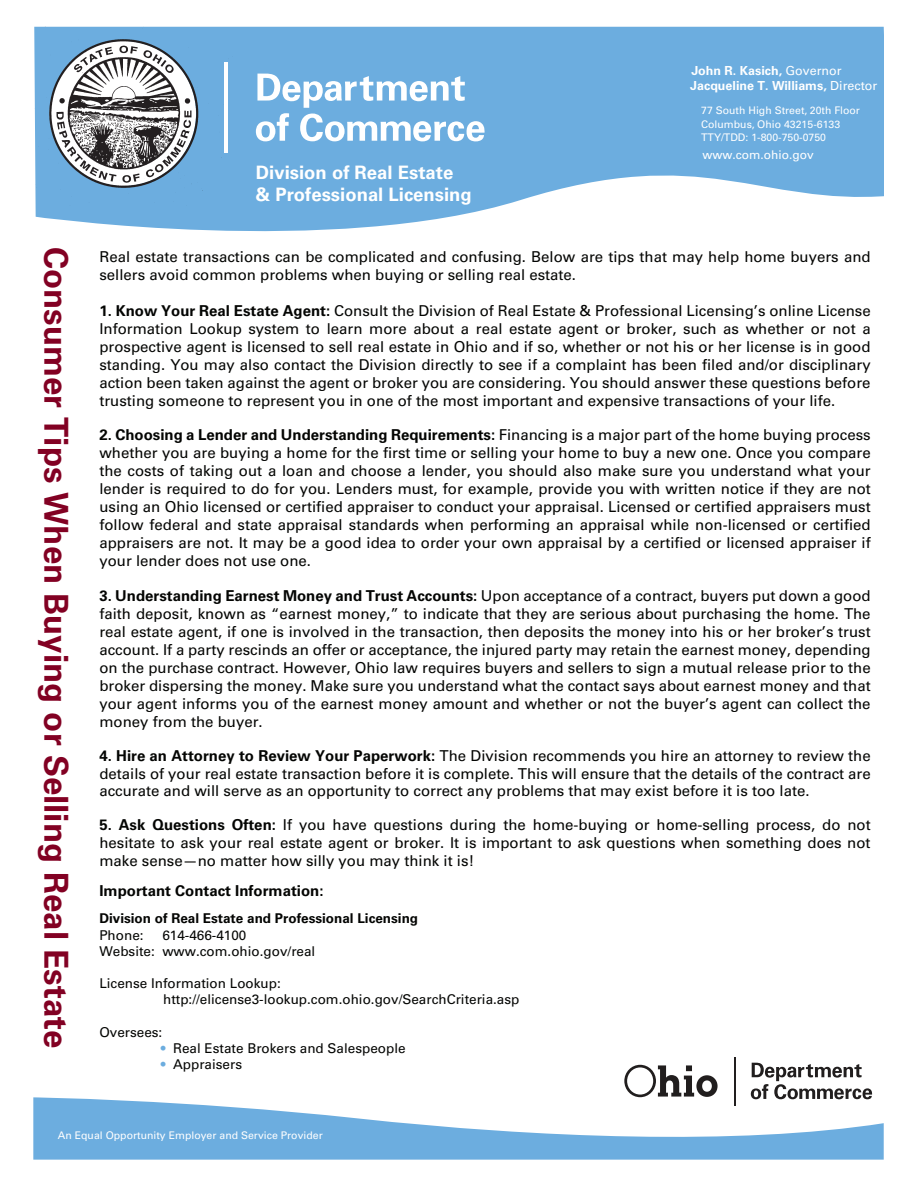
<style>
.page{position:relative;width:918px;height:1188px;background:#fff}
.page>*{position:absolute;margin:0;border:0;box-sizing:border-box;transform-origin:0 0}
.t1{font:700 33px "Univers";color:#820123}
.t2{font:700 18.45px/22.2px "Univers";color:#fff}
.t3{font:15px/18px "Univers";color:#040503;text-align:justify}
.t4{font:700 15px "Univers";color:#040503}
.t5{font:13.5px/16.2px "Univers";color:#040503;text-align:center}
.t6{font:700 13.5px "Univers";color:#040503}
.t7{font:700 12.45px/14.4px "Univers";color:#fff}
.t8{font:12px "Univers";color:#fff}
.t9{font:10.5px/13.8px "Univers";color:#fff}
.s1{font-weight:400}
.s2{font-weight:700}
.s3{color:#6caddf}
</style>
<div class="page">
<svg style="left:35px;top:27px;width:849px;height:205px;fill:#6caddf"></svg>
<svg style="left:256px;top:74px;width:229px;height:67px"></svg>
<img style="left:34px;top:27px;width:198px;height:181px">
<svg style="left:33px;top:1097px;width:851px;height:63px;fill:#6caddf"></svg>
<svg style="left:624px;top:1065px;width:94px;height:32px"></svg>
<hr style="left:734px;top:1057px;width:2px;height:48px;background:#211e1e">
<svg style="left:751px;top:1063px;width:121px;height:36px"></svg>
<p class="t7" style="left:690px;top:64px;width:189px">John R. Kasich, <span class="s1">Governor<br></span>Jacqueline T. Williams, <span class="s1">Director</span></p>
<h1 class="t1" style="left:75px;top:247px;width:803px;rotate:90deg">Consumer Tips When Buying or Selling Real Estate</h1>
<p class="t2" style="left:256px;top:161px;width:217px">Division of Real Estate &amp; Professional Licensing</p>
<p class="t9" style="left:701px;top:104px;width:160px">77 South High Street, 20th Floor<br>Columbus, Ohio 43215-6133</p>
<p class="t9" style="left:701px;top:130px;width:126px">TTY/TDD: 1-800-750-0750</p>
<p class="t8" style="left:703px;top:148px;width:113px">www.com.ohio.gov</p>
<p class="t3" style="left:99px;top:248px;width:773px">Real estate transactions can be complicated and confusing. Below are tips that may help home buyers and sellers avoid common problems when buying or selling real estate.</p>
<p class="t3" style="left:99px;top:302px;width:773px"><span class="s2">1. Know Your Real Estate Agent:</span> Consult the Division of Real Estate &amp; Professional Licensing’s online License Information Lookup system to learn more about a real estate agent or broker, such as whether or not a prospective agent is licensed to sell real estate in Ohio and if so, whether or not his or her license is in good standing. You may also contact the Division directly to see if a complaint has been filed and/or disciplinary action been taken against the agent or broker you are considering. You should answer these questions before trusting someone to represent you in one of the most important and expensive transactions of your life.</p>
<p class="t3" style="left:99px;top:426px;width:773px"><span class="s2">2. Choosing a Lender and Understanding Requirements:</span> Financing is a major part of the home buying process whether you are buying a home for the first time or selling your home to buy a new one. Once you compare the costs of taking out a loan and choose a lender, you should also make sure you understand what your lender is required to do for you. Lenders must, for example, provide you with written notice if they are not using an Ohio licensed or certified appraiser to conduct your appraisal. Licensed or certified appraisers must follow federal and state appraisal standards when performing an appraisal while non-licensed or certified appraisers are not. It may be a good idea to order your own appraisal by a certified or licensed appraiser if your lender does not use one.</p>
<p class="t3" style="left:99px;top:587px;width:773px"><span class="s2">3. Understanding Earnest Money and Trust Accounts:</span> Upon acceptance of a contract, buyers put down a good faith deposit, known as “earnest money,” to indicate that they are serious about purchasing the home. The real estate agent, if one is involved in the transaction, then deposits the money into his or her broker’s trust account. If a party rescinds an offer or acceptance, the injured party may retain the earnest money, depending on the purchase contract. However, Ohio law requires buyers and sellers to sign a mutual release prior to the broker dispersing the money. Make sure you understand what the contact says about earnest money and that your agent informs you of the earnest money amount and whether or not the buyer’s agent can collect the money from the buyer.</p>
<p class="t3" style="left:99px;top:747px;width:773px"><span class="s2">4. Hire an Attorney to Review Your Paperwork:</span> The Division recommends you hire an attorney to review the details of your real estate transaction before it is complete. This will ensure that the details of the contract are</p>
<p class="t3" style="left:99px;top:782px;width:712px">accurate and will serve as an opportunity to correct any problems that may exist before it is too late.</p>
<p class="t3" style="left:99px;top:816px;width:773px"><span class="s2">5. Ask Questions Often:</span> If you have questions during the home-buying or home-selling process, do not hesitate to ask your real estate agent or broker. It is important to ask questions when something does not make sense—no matter how silly you may think it is!</p>
<p class="t4" style="left:99px;top:882px;width:226px">Important Contact Information:</p>
<p class="t6" style="left:99px;top:911px;width:320px">Division of Real Estate and Professional Licensing</p>
<p class="t5" style="left:99px;top:927px;width:46px">Phone:</p>
<p class="t5" style="left:99px;top:927px;width:218px">614-466-4100<br>Website: www.com.ohio.gov/real</p>
<p class="t5" style="left:163px;top:975px;width:358px;text-align:left;text-indent:-64px">License Information Lookup: http://elicense3-lookup.com.ohio.gov/SearchCriteria.asp</p>
<p class="t5" style="left:99px;top:1024px;width:65px">Oversees:</p>
<p class="t5" style="left:161px;top:1040px;width:246px"><span class="s3">•</span> Real Estate Brokers and Salespeople</p>
<p class="t5" style="left:161px;top:1056px;width:83px"><span class="s3">•</span> Appraisers</p>
<p class="t9" style="left:58px;top:1128px;width:266px">An Equal Opportunity Employer and Service Provider</p>
</div>
